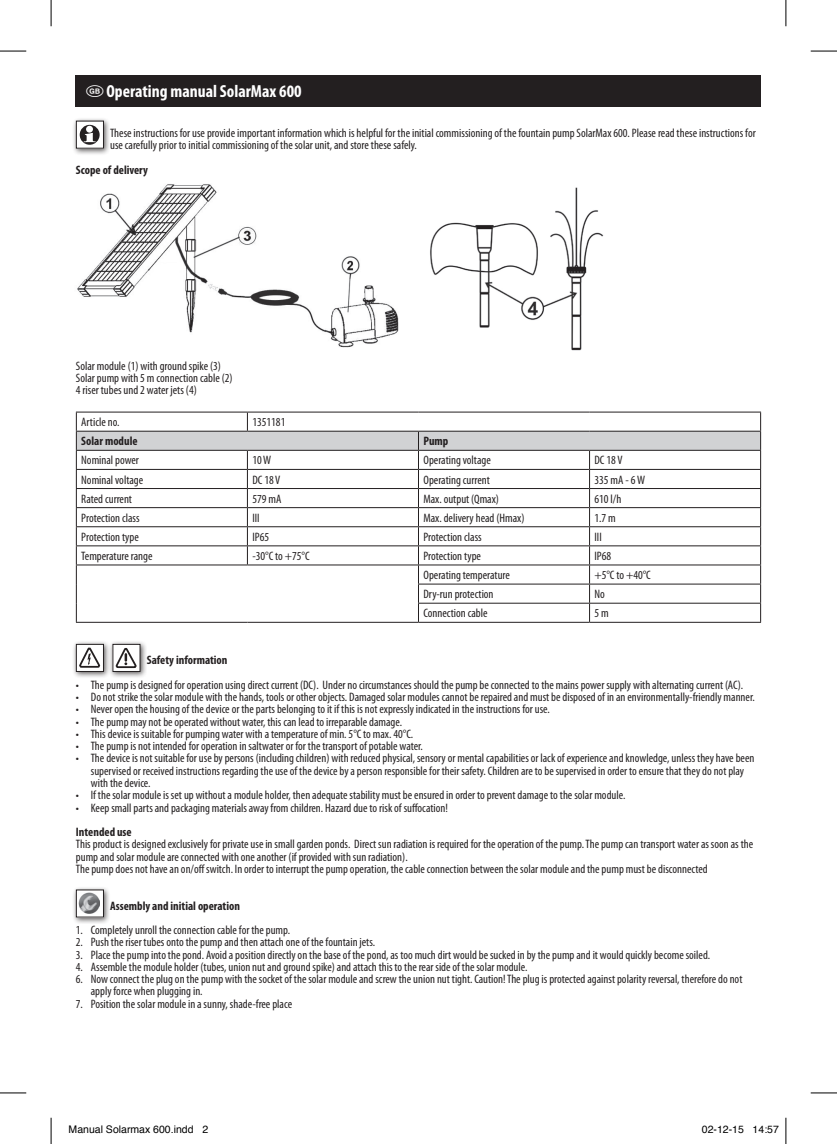
<style>
.page{position:relative;width:837px;height:1144px;background:#fff}
.page>*{position:absolute;margin:0;border:0;box-sizing:border-box;transform-origin:0 0}
.t1{font:700 condensed 17.5px "Myriad Pro";color:#fff}
.t2{font:condensed 12.25px/12.2px "Myriad Pro";color:#231f20}
.t3{font:700 condensed 12.25px "Myriad Pro";color:#231f20}
.t4{font:10.5px "Helvetica";color:#000}
</style>
<div class="page">
<img style="left:77px;top:184px;width:321px;height:164px">
<img style="left:430px;top:187px;width:174px;height:164px">
<svg style="left:76px;top:412px;width:685px;height:210px"></svg>
<hr style="left:76px;top:622px;width:171px;height:1px;background:#231f20">
<hr style="left:247px;top:622px;width:171px;height:1px;background:#231f20">
<hr style="left:418px;top:622px;width:171px;height:1px;background:#231f20">
<hr style="left:589px;top:622px;width:171px;height:1px;background:#231f20">
<div style="left:72px;top:117px;width:39px;height:38px;background:#231f20;opacity:.75"></div>
<div style="left:76px;top:121px;width:27px;height:27px;background:#fff"></div>
<svg style="left:80px;top:125px;width:20px;height:20px"></svg>
<svg style="left:84px;top:133px;width:12px;height:9px"></svg>
<div style="left:86px;top:126px;width:7px;height:7px;background:#fff;border-radius:50%"></div>
<div style="left:76px;top:121px;width:28px;height:28px;border:1px solid #231f20"></div>
<div style="left:76px;top:76px;width:684px;height:31px;background:#231f20"></div>
<div style="left:72px;top:640px;width:39px;height:39px;background:#231f20;opacity:.75"></div>
<div style="left:76px;top:644px;width:27px;height:27px;background:#fff"></div>
<svg style="left:79px;top:647px;width:21px;height:21px"></svg>
<div style="left:76px;top:644px;width:28px;height:28px;border:1px solid #231f20"></div>
<div style="left:108px;top:640px;width:39px;height:39px;background:#231f20;opacity:.75"></div>
<svg style="left:114px;top:646px;width:24px;height:24px"></svg>
<svg style="left:115px;top:646px;width:21px;height:22px"></svg>
<div style="left:112px;top:644px;width:28px;height:28px;border:1px solid #231f20"></div>
<div style="left:72px;top:885px;width:39px;height:39px;background:#231f20;opacity:.75"></div>
<div style="left:76px;top:890px;width:27px;height:27px;background:#fff"></div>
<img style="left:79px;top:893px;width:21px;height:21px">
<div style="left:76px;top:889px;width:28px;height:28px;border:1px solid #231f20"></div>
<svg style="left:0;top:51px;width:26px;height:1px"></svg>
<svg style="left:810px;top:51px;width:26px;height:1px"></svg>
<svg style="left:0;top:1092px;width:26px;height:1px"></svg>
<svg style="left:810px;top:1092px;width:26px;height:1px"></svg>
<svg style="left:51px;top:0;width:1px;height:26px"></svg>
<svg style="left:51px;top:1118px;width:1px;height:26px"></svg>
<svg style="left:785px;top:0;width:1px;height:26px"></svg>
<svg style="left:785px;top:1118px;width:1px;height:26px"></svg>
<h1 class="t1" style="left:106px;top:81px;width:197px">Operating manual SolarMax 600</h1>
<p class="t2" style="left:110px;top:127px;width:647px">These instructions for use provide important information which is helpful for the initial commissioning of the fountain pump SolarMax 600. Please read these instructions for use carefully prior to initial commissioning of the solar unit, and store these safely.</p>
<p class="t3" style="left:76px;top:162px;width:74px">Scope of delivery</p>
<p class="t2" style="left:76px;top:360px;width:158px">Solar module (1) with ground spike (3)<br>Solar pump with 5 m connection cable (2)<br>4 riser tubes und 2 water jets (4)</p>
<p class="t2" style="left:81px;top:416px;width:40px">Article no.</p>
<p class="t2" style="left:252px;top:416px;width:35px">1351181</p>
<p class="t3" style="left:81px;top:434px;width:58px">Solar module</p>
<p class="t3" style="left:423px;top:434px;width:26px">Pump</p>
<p class="t2" style="left:81px;top:454px;width:59px">Nominal power</p>
<p class="t2" style="left:252px;top:454px;width:20px">10 W</p>
<p class="t2" style="left:423px;top:454px;width:69px">Operating voltage</p>
<p class="t2" style="left:594px;top:454px;width:30px">DC 18 V</p>
<p class="t2" style="left:81px;top:473px;width:63px">Nominal voltage</p>
<p class="t2" style="left:252px;top:473px;width:30px">DC 18 V</p>
<p class="t2" style="left:423px;top:473px;width:68px">Operating current</p>
<p class="t2" style="left:594px;top:473px;width:52px">335 mA - 6 W</p>
<p class="t2" style="left:81px;top:492px;width:52px">Rated current</p>
<p class="t2" style="left:252px;top:492px;width:30px">579 mA</p>
<p class="t2" style="left:423px;top:492px;width:77px">Max. output (Qmax)</p>
<p class="t2" style="left:594px;top:492px;width:28px">610 l/h</p>
<p class="t2" style="left:81px;top:511px;width:60px">Protection class</p>
<p class="t2" style="left:252px;top:511px;width:9px">III</p>
<p class="t2" style="left:423px;top:511px;width:103px">Max. delivery head (Hmax)</p>
<p class="t2" style="left:594px;top:511px;width:23px">1.7 m</p>
<p class="t2" style="left:81px;top:531px;width:59px">Protection type</p>
<p class="t2" style="left:252px;top:531px;width:18px">IP65</p>
<p class="t2" style="left:423px;top:531px;width:60px">Protection class</p>
<p class="t2" style="left:594px;top:531px;width:9px">III</p>
<p class="t2" style="left:81px;top:550px;width:73px">Temperature range</p>
<p class="t2" style="left:252px;top:550px;width:59px">-30°C to +75°C</p>
<p class="t2" style="left:423px;top:550px;width:59px">Protection type</p>
<p class="t2" style="left:594px;top:550px;width:18px">IP68</p>
<p class="t2" style="left:423px;top:569px;width:88px">Operating temperature</p>
<p class="t2" style="left:594px;top:569px;width:58px">+5°C to +40°C</p>
<p class="t2" style="left:423px;top:588px;width:72px">Dry-run protection</p>
<p class="t2" style="left:594px;top:588px;width:12px">No</p>
<p class="t2" style="left:423px;top:607px;width:66px">Connection cable</p>
<p class="t2" style="left:594px;top:607px;width:16px">5 m</p>
<p class="t3" style="left:147px;top:653px;width:82px">Safety information</p>
<p class="t2" style="left:76px;top:679px;width:668px">• The pump is designed for operation using direct current (DC). Under no circumstances should the pump be connected to the mains power supply with alternating current (AC).</p>
<p class="t2" style="left:76px;top:691px;width:680px">• Do not strike the solar module with the hands, tools or other objects. Damaged solar modules cannot be repaired and must be disposed of in an environmentally-friendly manner.</p>
<p class="t2" style="left:76px;top:703px;width:475px">• Never open the housing of the device or the parts belonging to it if this is not expressly indicated in the instructions for use.</p>
<p class="t2" style="left:76px;top:715px;width:327px">• The pump may not be operated without water, this can lead to irreparable damage.</p>
<p class="t2" style="left:76px;top:728px;width:339px">• This device is suitable for pumping water with a temperature of min. 5°C to max. 40°C.</p>
<p class="t2" style="left:76px;top:740px;width:348px">• The pump is not intended for operation in saltwater or for the transport of potable water.</p>
<p class="t2" style="left:91px;top:752px;width:665px;text-indent:-15px">• The device is not suitable for use by persons (including children) with reduced physical, sensory or mental capabilities or lack of experience and knowledge, unless they have been supervised or received instructions regarding the use of the device by a person responsible for their safety. Children are to be supervised in order to ensure that they do not play with the device.</p>
<p class="t2" style="left:76px;top:789px;width:551px">• If the solar module is set up without a module holder, then adequate stability must be ensured in order to prevent damage to the solar module.</p>
<p class="t2" style="left:76px;top:801px;width:373px">• Keep small parts and packaging materials away from children. Hazard due to risk of suffocation!</p>
<p class="t3" style="left:76px;top:824px;width:57px">Intended use</p>
<p class="t2" style="left:76px;top:838px;width:678px">This product is designed exclusively for private use in small garden ponds. Direct sun radiation is required for the operation of the pump. The pump can transport water as soon as the pump and solar module are connected with one another (if provided with sun radiation).<br>The pump does not have an on/off switch. In order to interrupt the pump operation, the cable connection between the solar module and the pump must be disconnected</p>
<p class="t3" style="left:110px;top:898px;width:131px">Assembly and initial operation</p>
<p class="t2" style="left:76px;top:924px;width:216px">1. Completely unroll the connection cable for the pump.</p>
<p class="t2" style="left:76px;top:936px;width:301px">2. Push the riser tubes onto the pump and then attach one of the fountain jets.</p>
<p class="t2" style="left:76px;top:948px;width:635px">3. Place the pump into the pond. Avoid a position directly on the base of the pond, as too much dirt would be sucked in by the pump and it would quickly become soiled.</p>
<p class="t2" style="left:76px;top:960px;width:453px">4. Assemble the module holder (tubes, union nut and ground spike) and attach this to the rear side of the solar module.</p>
<p class="t2" style="left:91px;top:973px;width:653px;text-indent:-15px">6. Now connect the plug on the pump with the socket of the solar module and screw the union nut tight. Caution! The plug is protected against polarity reversal, therefore do not apply force when plugging in.</p>
<p class="t2" style="left:76px;top:997px;width:218px">7. Position the solar module in a sunny, shade-free place</p>
<p class="t4" style="left:69px;top:1122px;width:141px">Manual Solarmax 600.indd 2</p>
<p class="t4" style="left:701px;top:1122px;width:79px">02-12-15 14:57</p>
</div>
